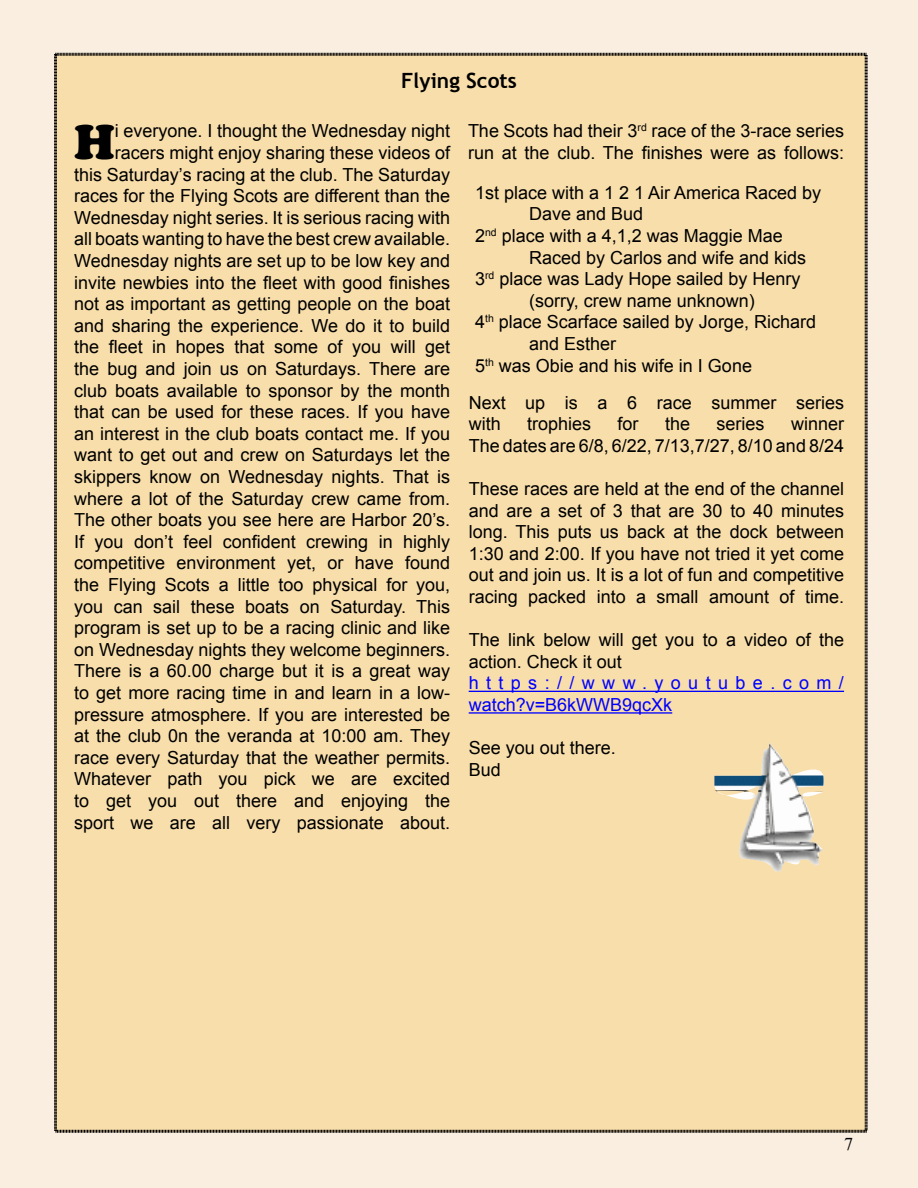
<style>
.page{position:relative;width:918px;height:1188px;background:#f9eee0}
.page>*{position:absolute;margin:0;border:0;box-sizing:border-box;transform-origin:0 0}
.t1{font:48.3px "Cooper Black Std";color:#000}
.t2{font:700 21px "Trebuchet MS";color:#000}
.t3{font:18px/21.6px "Arial";color:#000}
.t4{font:18px/21.6px "Arial";letter-spacing:.205em;color:#00f}
.t5{font:18px "Times New Roman";color:#000}
</style>
<div class="page">
<div style="left:54px;top:52px;width:814px;height:1081px;background:#f8deab"></div>
<img style="left:714px;top:743px;width:113px;height:128px">
<hr style="left:469px;top:691px;width:375px;height:1px;background:#00f">
<hr style="left:469px;top:712px;width:203px;height:2px;background:#00f">
<p class="t2" style="left:401px;top:67px;width:117px">Flying Scots</p>
<p class="t3" style="left:74px;top:120px;width:378px;text-align:right">i everyone. I thought the Wednesday night racers might enjoy sharing these videos of<br>this Saturday’s racing at the club. The Saturday races for the Flying Scots are different than the Wednesday night series. It is serious racing with all boats wanting to have the best crew available.<br>Wednesday nights are set up to be low key and invite newbies into the fleet with good finishes not as important as getting people on the boat and sharing the experience. We do it to build the fleet in hopes that some of you will get the bug and join us on Saturdays. There are club boats available to sponsor by the month that can be used for these races. If you have an interest in the club boats contact me. If you want to get out and crew on Saturdays let the skippers know on Wednesday nights. That is where a lot of the Saturday crew came from.<br>The other boats you see here are Harbor 20’s.<br>If you don’t feel confident crewing in highly competitive environment yet, or have found the Flying Scots a little too physical for you, you can sail these boats on Saturday. This program is set up to be a racing clinic and like on Wednesday nights they welcome beginners.<br>There is a 60.00 charge but it is a great way to get more racing time in and learn in a low&shy;pressure atmosphere. If you are interested be at the club 0n the veranda at 10:00 am. They race every Saturday that the weather permits.<br>Whatever path you pick we are excited to get you out there and enjoying the sport we are all very passionate about.</p>
<h1 class="t1" style="left:74px;top:113px;width:42px">H</h1>
<p class="t3" style="left:468px;top:120px;width:378px">The Scots had their 3<sup>rd</sup> race of the 3-race series run at the club. The finishes were as follows:</p>
<p class="t3" style="left:475px;top:182px;width:348px">1st place with a 1 2 1 Air America Raced by</p>
<p class="t3" style="left:529px;top:204px;width:116px">Dave and Bud</p>
<p class="t3" style="left:475px;top:225px;width:309px">2<sup>nd</sup> place with a 4,1,2 was Maggie Mae</p>
<p class="t3" style="left:529px;top:247px;width:279px">Raced by Carlos and wife and kids</p>
<p class="t3" style="left:475px;top:268px;width:327px">3<sup>rd</sup> place was Lady Hope sailed by Henry</p>
<p class="t3" style="left:529px;top:290px;width:227px">(sorry, crew name unknown)</p>
<p class="t3" style="left:475px;top:312px;width:342px">4<sup>th</sup> place Scarface sailed by Jorge, Richard</p>
<p class="t3" style="left:529px;top:333px;width:89px">and Esther</p>
<p class="t3" style="left:475px;top:355px;width:278px">5<sup>th</sup> was Obie and his wife in I Gone</p>
<p class="t3" style="left:469px;top:392px;width:377px">Next up is a 6 race summer series with</p>
<p class="t3" style="left:527px;top:413px;width:66px">trophies</p>
<p class="t3" style="left:618px;top:413px;width:23px">for</p>
<p class="t3" style="left:665px;top:413px;width:27px">the</p>
<p class="t3" style="left:717px;top:413px;width:50px">series</p>
<p class="t3" style="left:469px;top:413px;width:377px;text-align:right">winner<br>The dates are 6/8, 6/22, 7/13,7/27, 8/10 and 8/24</p>
<p class="t3" style="left:469px;top:478px;width:377px;text-align:justify">These races are held at the end of the channel and are a set of 3 that are 30 to 40 minutes long. This puts us back at the dock between 1:30 and 2:00. If you have not tried it yet come out and join us. It is a lot of fun and competitive racing packed into a small amount of time.</p>
<p class="t3" style="left:469px;top:629px;width:377px">The link below will get you to a video of the action. Check it out</p>
<p class="t4" style="left:469px;top:673px;width:377px">https://www.youtube.com/ watch?v=B6kWWB9qcXk</p>
<p class="t3" style="left:469px;top:737px;width:149px">See you out there.<br>Bud</p>
<p class="t5" style="left:844px;top:1132px;width:10px">7</p>
</div>
